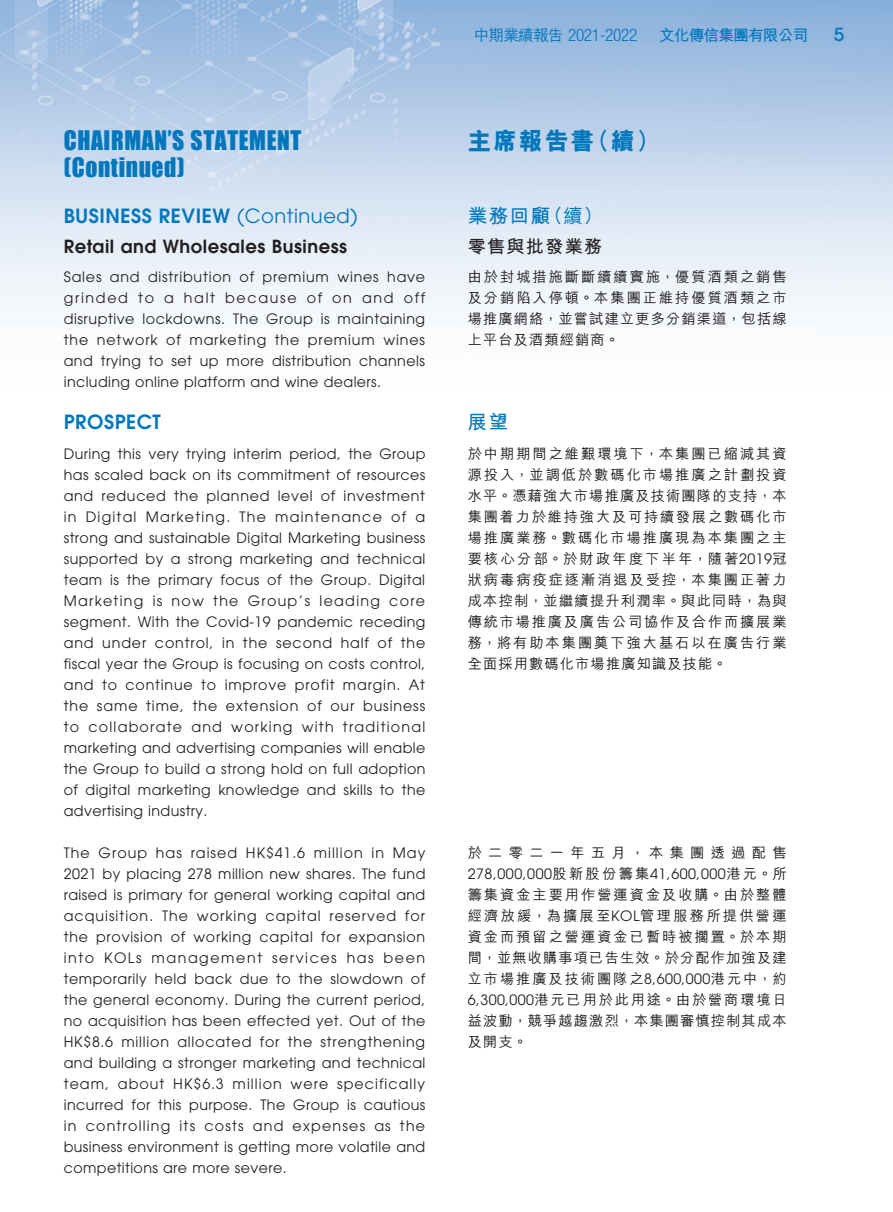
<style>
.page{position:relative;width:893px;height:1212px;background:#fff}
.page>*{position:absolute;margin:0;border:0;box-sizing:border-box;transform-origin:0 0}
.t1{font:24.75px/27px "Impact";letter-spacing:.025em;color:#0077bd;scale:.95 1}
.t2{font:800 24.75px "M Hei HK";letter-spacing:.095em;color:#0077bd;scale:.95 1}
.t3{font:600 19.5px "Avant Garde";letter-spacing:.03em;color:#0077bd}
.t4{font:700 19.5px "M Hei HK";letter-spacing:.08em;color:#0077bd}
.t5{font:600 18px "Avant Garde";letter-spacing:.03em;color:#231f20}
.t6{font:700 18px "M Hei HK";letter-spacing:.08em;color:#231f20}
.t7{font:500 18px "ITC Avant Garde Std";color:#0077bd}
.t8{font:700 15.75px "M Hei HK";letter-spacing:-.06em;color:#0077bd}
.t9{font:14.25px/21px "Avant Garde";letter-spacing:.03em;color:#231f20;text-align:justify}
.t10{font:500 14.25px/21px "M Hei HK";letter-spacing:.125em;color:#231f20;text-align:justify}
.t11{font:500 14.25px "M Hei HK";letter-spacing:.44em;color:#231f20}
.s1{font-weight:400}
.s2{font-weight:500}
.s3{font-family:"Helvetica Neue LT Std";font-weight:300;font-stretch:condensed;font-size:17.25px}
.s4{font-family:"Avant Garde";font-weight:400}
.s5{font-family:"M Hei HK";font-weight:500}
</style>
<div class="page">
<img style="left:0;top:0;width:893px;height:312px">
<h1 class="t1" style="left:64px;top:126px;width:252px">CHAIRMAN’S STATEMENT (Continued)</h1>
<h2 class="t3" style="left:64px;top:203px;width:295px">BUSINESS REVIEW <span class="s1">(Continued)</span></h2>
<p class="t5" style="left:64px;top:234px;width:285px">Retail and Wholesales Business</p>
<p class="t9" style="left:64px;top:267px;width:363px">Sales and distribution of premium wines have grinded to a halt because of on and off disruptive lockdowns. The Group is maintaining the network of marketing the premium wines and trying to set up more distribution channels including online platform and wine dealers.</p>
<h2 class="t3" style="left:64px;top:409px;width:99px">PROSPECT</h2>
<p class="t9" style="left:64px;top:443px;width:363px">During this very trying interim period, the Group has scaled back on its commitment of resources and reduced the planned level of investment in Digital Marketing. The maintenance of a strong and sustainable Digital Marketing business supported by a strong marketing and technical team is the primary focus of the Group. Digital Marketing is now the Group’s leading core segment. With the Covid-19 pandemic receding and under control, in the second half of the fiscal year the Group is focusing on costs control, and to continue to improve profit margin. At the same time, the extension of our business to collaborate and working with traditional marketing and advertising companies will enable the Group to build a strong hold on full adoption of digital marketing knowledge and skills to the advertising industry.</p>
<p class="t9" style="left:64px;top:842px;width:363px">The Group has raised HK$41.6 million in May 2021 by placing 278 million new shares. The fund raised is primary for general working capital and acquisition. The working capital reserved for the provision of working capital for expansion into KOLs management services has been temporarily held back due to the slowdown of the general economy. During the current period, no acquisition has been effected yet. Out of the HK$8.6 million allocated for the strengthening and building a stronger marketing and technical team, about HK$6.3 million were specifically incurred for this purpose. The Group is cautious in controlling its costs and expenses as the business environment is getting more volatile and competitions are more severe.</p>
<p class="t8" style="left:474px;top:23px;width:336px"><span class="s2">中期業績報告</span> <span class="s3">2021-2022</span> 文化傳信集團有限公司</p>
<p class="t7" style="left:834px;top:23px;width:12px">5</p>
<h1 class="t2" style="left:468px;top:124px;width:203px">主席報告書（續）</h1>
<h2 class="t4" style="left:468px;top:202px;width:137px">業務回顧<span class="s2">（續）</span></h2>
<p class="t6" style="left:468px;top:233px;width:136px">零售與批發業務</p>
<p class="t10" style="left:468px;top:265px;width:320px">由於封城措施斷斷續續實施，優質酒類之銷售及分銷陷入停頓。本集團正維持優質酒類之市場推廣網絡，並嘗試建立更多分銷渠道，包括線上平台及酒類經銷商。</p>
<h2 class="t4" style="left:468px;top:408px;width:42px">展望</h2>
<p class="t10" style="left:468px;top:442px;width:320px">於中期期間之維艱環境下，本集團已縮減其資源投入，並調低於數碼化市場推廣之計劃投資水平。憑藉強大市場推廣及技術團隊的支持，本集團着力於維持強大及可持續發展之數碼化市場推廣業務。數碼化市場推廣現為本集團之主要核心分部。於財政年度下半年，隨著<span class="s4">2019</span>冠狀病毒病疫症逐漸消退及受控，本集團正著力成本控制，並繼續提升利潤率。與此同時，為與傳統市場推廣及廣告公司協作及合作而擴展業務，將有助本集團奠下強大基石以在廣告行業全面採用數碼化市場推廣知識及技能。</p>
<p class="t11" style="left:468px;top:842px;width:320px">於二零二一年五月，本集團透過配售</p>
<p class="t9" style="left:468px;top:863px;width:320px">278,000,000<span class="s5">股新股份籌集</span>41,600,000<span class="s5">港元。所</span></p>
<p class="t10" style="left:468px;top:883px;width:320px">籌集資金主要用作營運資金及收購。由於整體經濟放緩，為擴展至<span class="s4">KOL</span>管理服務所提供營運資金而預留之營運資金已暫時被擱置。於本期間，並無收購事項已告生效。於分配作加強及建立市場推廣及技術團隊之<span class="s4">8,600,000</span>港元中，約<span class="s4">6,300,000</span>港元已用於此用途。由於營商環境日益波動，競爭越趨激烈，本集團審慎控制其成本及開支。</p>
</div>
